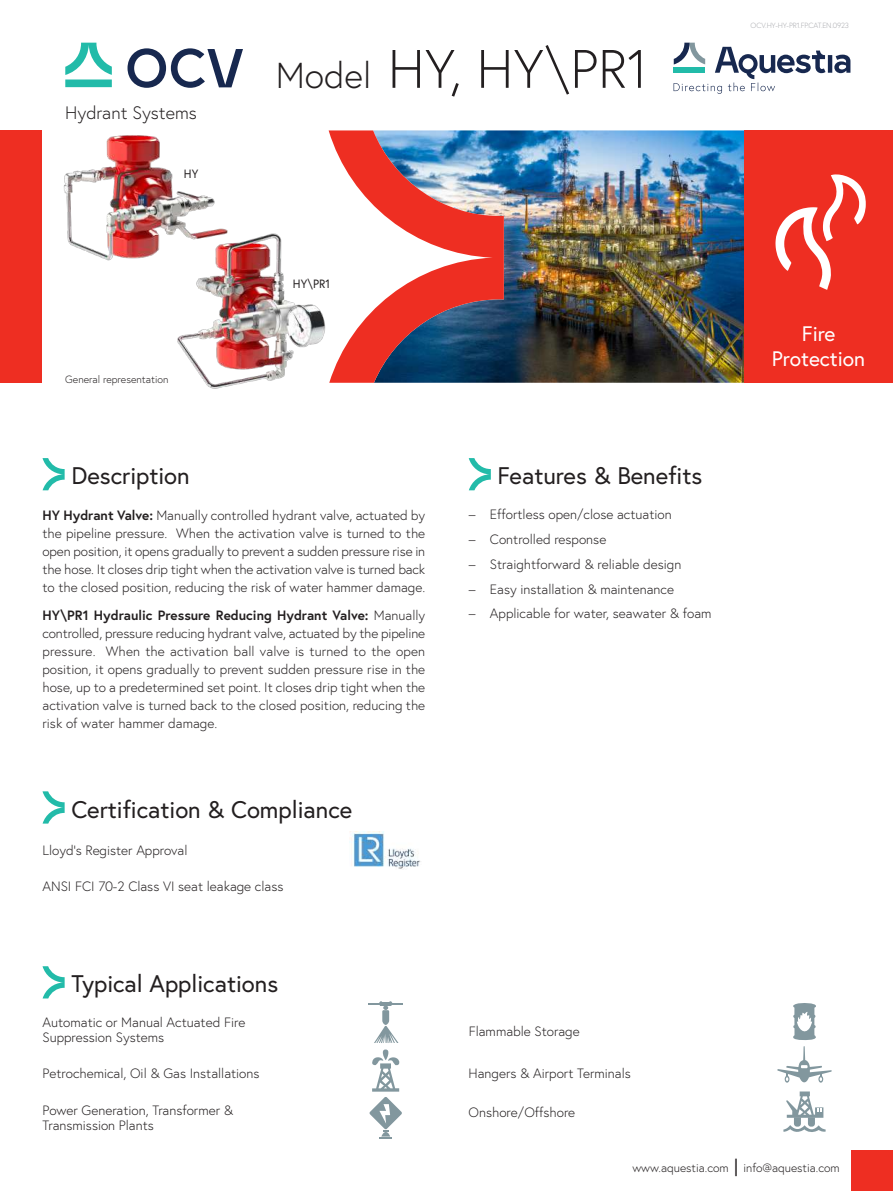
<style>
.page{position:relative;width:893px;height:1191px;background:#fff}
.page>*{position:absolute;margin:0;border:0;box-sizing:border-box;transform-origin:0 0}
.t1{font:300 54px "Europa";color:#231f20}
.t2{font:24px "Europa";color:#231f20}
.t3{font:21px/25.2px "Europa";color:#fff;text-align:center}
.t4{font:300 18px "Europa";color:#231f20}
.t5{font:300 13.5px/18px "Europa";color:#231f20;text-align:justify}
.t6{font:300 12px "Europa";color:#231f20}
.t7{font:12px "Europa";color:#231f20;scale:.95 1}
.t8{font:300 10.5px "Europa";color:#231f20}
.t9{font:300 7.5px "Europa";letter-spacing:-.02em;color:#a8a9ad}
.s1{font-size:36px}
.s2{font-weight:700}
.s3{font-weight:400;font-size:18px}
</style>
<div class="page">
<img style="left:504px;top:130px;width:240px;height:253px">
<svg style="left:65px;top:43px;width:47px;height:44px"></svg>
<svg style="left:128px;top:48px;width:115px;height:40px"></svg>
<svg style="left:674px;top:43px;width:176px;height:51px"></svg>
<img style="left:329px;top:130px;width:175px;height:253px">
<div style="left:0;top:130px;width:42px;height:253px;background:#ee2e22"></div>
<div style="left:744px;top:130px;width:149px;height:253px;background:#ee2e22"></div>
<svg style="left:775px;top:174px;width:91px;height:116px"></svg>
<div style="left:851px;top:1150px;width:42px;height:41px;background:#ee2e22"></div>
<svg style="left:43px;top:458px;width:22px;height:32px"></svg>
<svg style="left:469px;top:458px;width:22px;height:32px"></svg>
<svg style="left:43px;top:791px;width:22px;height:32px"></svg>
<img style="left:350px;top:831px;width:71px;height:38px">
<img style="left:63px;top:135px;width:161px;height:126px">
<img style="left:172px;top:229px;width:158px;height:160px">
<svg style="left:783px;top:1091px;width:43px;height:41px"></svg>
<svg style="left:777px;top:1003px;width:55px;height:80px"></svg>
<svg style="left:43px;top:966px;width:22px;height:32px"></svg>
<hr style="left:368px;top:1002px;width:35px;height:2px;background:#82979e">
<svg style="left:374px;top:1001px;width:24px;height:42px"></svg>
<svg style="left:369px;top:1049px;width:33px;height:89px"></svg>
<h3 class="t4" style="left:65px;top:102px;width:133px">Hydrant Systems</h3>
<p class="t7" style="left:184px;top:166px;width:17px">HY</p>
<p class="t8" style="left:65px;top:372px;width:105px">General representation</p>
<h1 class="t1" style="left:276px;top:35px;width:374px"><span class="s1">Model</span> HY, HY\PR1</h1>
<p class="t7" style="left:293px;top:276px;width:40px">HY\PR1</p>
<h2 class="t2" style="left:71px;top:460px;width:120px">Description</h2>
<h2 class="t2" style="left:498px;top:460px;width:206px">Features &amp; Benefits</h2>
<p class="t5" style="left:469px;top:505px;width:204px">– Effortless open/close actuation</p>
<p class="t5" style="left:469px;top:530px;width:139px">– Controlled response</p>
<p class="t5" style="left:469px;top:555px;width:214px">– Straightforward &amp; reliable design</p>
<p class="t5" style="left:469px;top:580px;width:207px">– Easy installation &amp; maintenance</p>
<p class="t5" style="left:469px;top:604px;width:244px">– Applicable for water, seawater &amp; foam</p>
<p class="t5" style="left:43px;top:506px;width:384px"><span class="s2">HY Hydrant Valve:</span> Manually controlled hydrant valve, actuated by the pipeline pressure. When the activation valve is turned to the open position, it opens gradually to prevent a sudden pressure rise in the hose. It closes drip tight when the activation valve is turned back to the closed position, reducing the risk of water hammer damage.</p>
<p class="t5" style="left:43px;top:606px;width:384px"><span class="s2">HY\PR1 Hydraulic Pressure Reducing Hydrant Valve:</span> Manually controlled, pressure reducing hydrant valve, actuated by the pipeline pressure. When the activation ball valve is turned to the open position, it opens gradually to prevent sudden pressure rise in the hose, up to a predetermined set point. It closes drip tight when the activation valve is turned back to the closed position, reducing the risk of water hammer damage.</p>
<h2 class="t2" style="left:71px;top:794px;width:283px">Certification &amp; Compliance</h2>
<p class="t5" style="left:43px;top:841px;width:146px">Lloyd’s Register Approval</p>
<p class="t5" style="left:43px;top:877px;width:242px">ANSI FCI 70-2 Class VI seat leakage class</p>
<h2 class="t2" style="left:71px;top:968px;width:208px">Typical Applications</h2>
<p class="t5" style="left:43px;top:1014px;width:204px;line-height:15px">Automatic or Manual Actuated Fire<br>Suppression Systems</p>
<p class="t5" style="left:43px;top:1063px;width:219px">Petrochemical, Oil &amp; Gas Installations</p>
<p class="t5" style="left:43px;top:1102px;width:192px;line-height:15px">Power Generation, Transformer &amp;<br>Transmission Plants</p>
<p class="t5" style="left:469px;top:1022px;width:112px">Flammable Storage</p>
<p class="t5" style="left:469px;top:1063px;width:164px">Hangers &amp; Airport Terminals</p>
<p class="t5" style="left:469px;top:1103px;width:108px">Onshore/Offshore</p>
<p class="t9" style="left:751px;top:20px;width:100px">OCV.HY-HY-PR1.FP.CAT.EN.0923</p>
<h3 class="t3" style="left:772px;top:321px;width:95px">Fire<br>Protection</h3>
<p class="t6" style="left:632px;top:1160px;width:209px">www.aquestia.com <span class="s3">|</span> info@aquestia.com</p>
</div>
